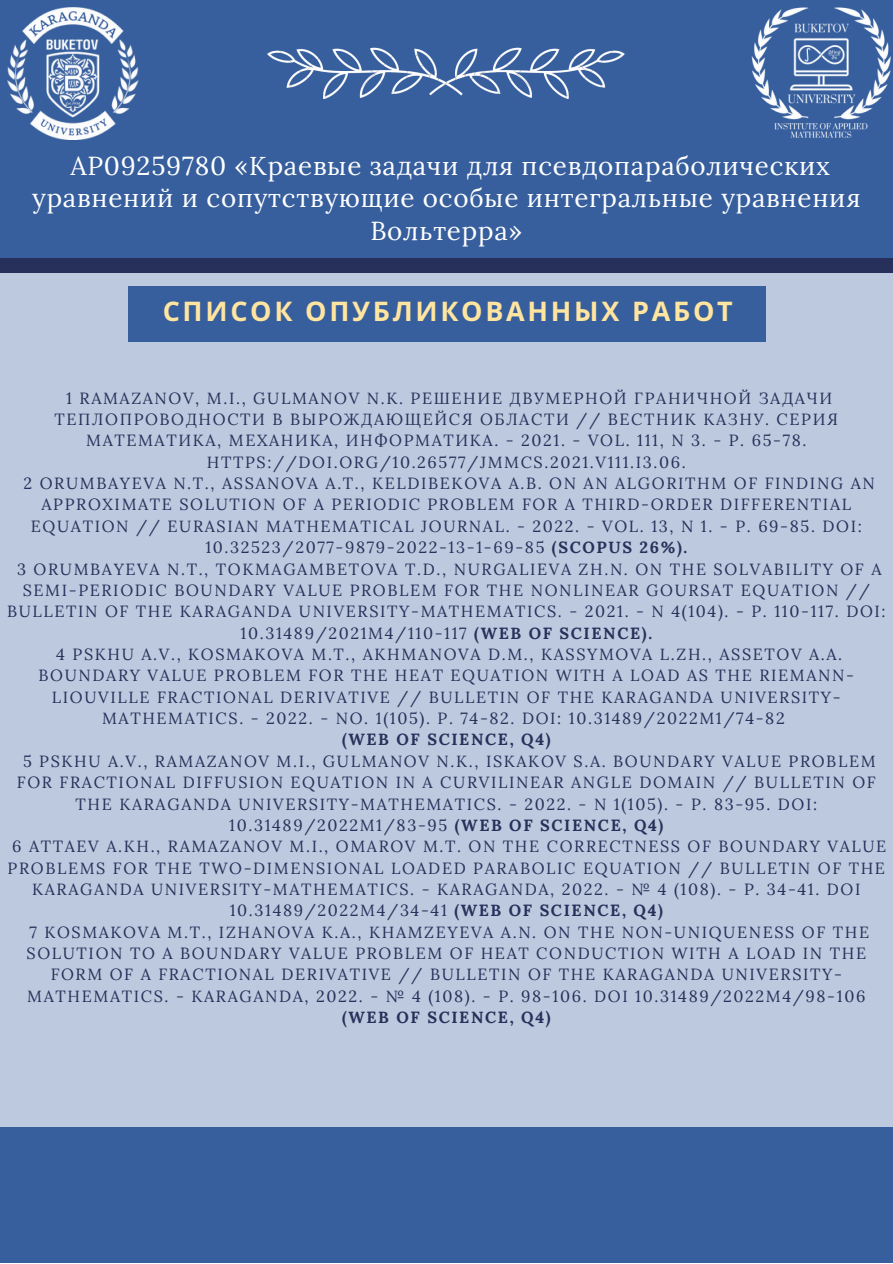
<style>
.page{position:relative;width:893px;height:1264px;background:#fff}
.page>*{position:absolute;margin:0;border:0;box-sizing:border-box;transform-origin:0 0}
.t1{font:700 27px "Noto Sans";letter-spacing:.1em;color:#ffe5a0}
.t2{font:25.95px/32.5px "Lora";letter-spacing:.03em;color:#fff;text-align:center}
.t3{font:16.2px/21.3px "Lora";letter-spacing:.1em;color:#27305a;text-align:center}
.t4{font:700 16.2px "Lora";letter-spacing:.1em;color:#27305a}
.s1{font-weight:700}
</style>
<div class="page">
<div style="left:0;top:0;width:892px;height:1262px;background:#375f9d"></div>
<div style="left:0;top:266px;width:892px;height:860px;background:#bcc9de"></div>
<div style="left:128px;top:286px;width:638px;height:56px;background:#375f9d"></div>
<div style="left:0;top:258px;width:892px;height:14px;background:#27305a"></div>
<img style="left:7px;top:8px;width:132px;height:131px">
<img style="left:751px;top:7px;width:140px;height:131px">
<img style="left:268px;top:47px;width:356px;height:52px">
<h2 class="t2" style="left:32px;top:149px;width:829px">АР09259780 «Краевые задачи для псевдопараболических уравнений и сопутствующие особые интегральные уравнения<br>Вольтерра»</h2>
<h1 class="t1" style="left:163px;top:292px;width:571px">СПИСОК ОПУБЛИКОВАННЫХ РАБОТ</h1>
<p class="t3" style="left:7px;top:387px;width:880px">1 RAMAZANOV, M.I., GULMANOV N.K. РЕШЕНИЕ ДВУМЕРНОЙ ГРАНИЧНОЙ ЗАДАЧИ ТЕПЛОПРОВОДНОСТИ В ВЫРОЖДАЮЩЕЙСЯ ОБЛАСТИ // ВЕСТНИК КАЗНУ. СЕРИЯ МАТЕМАТИКА, МЕХАНИКА, ИНФОРМАТИКА. - 2021. - VOL. 111, N 3. - P. 65-78.<br>HTTPS://DOI.ORG/10.26577/JMMCS.2021.V111.I3.06.<br>2 ORUMBAYEVA N.T., ASSANOVA A.T., KELDIBEKOVA A.B. ON AN ALGORITHM OF FINDING AN APPROXIMATE SOLUTION OF A PERIODIC PROBLEM FOR A THIRD-ORDER DIFFERENTIAL EQUATION // EURASIAN MATHEMATICAL JOURNAL. - 2022. - VOL. 13, N 1. - P. 69-85. DOI:<br>10.32523/2077-9879-2022-13-1-69-85 <span class="s1">(SCOPUS 26%).<br></span>3 ORUMBAYEVA N.T., TOKMAGAMBETOVA T.D., NURGALIEVA ZH.N. ON THE SOLVABILITY OF A SEMI-PERIODIC BOUNDARY VALUE PROBLEM FOR THE NONLINEAR GOURSAT EQUATION // BULLETIN OF THE KARAGANDA UNIVERSITY-MATHEMATICS. - 2021. - N 4(104). - P. 110-117. DOI:<br>10.31489/2021М4/110-117 <span class="s1">(WEB OF SCIENCE).<br></span>4 PSKHU A.V., KOSMAKOVA M.T., AKHMANOVA D.M., KASSYMOVA L.ZH., ASSETOV A.A.<br>BOUNDARY VALUE PROBLEM FOR THE HEAT EQUATION WITH A LOAD AS THE RIEMANN-LIOUVILLE FRACTIONAL DERIVATIVE // BULLETIN OF THE KARAGANDA UNIVERSITY-MATHEMATICS. - 2022. - NO. 1(105). P. 74-82. DOI: 10.31489/2022M1/74-82</p>
<p class="t4" style="left:342px;top:729px;width:210px">(WEB OF SCIENCE, Q4)</p>
<p class="t3" style="left:8px;top:750px;width:880px">5 PSKHU A.V., RAMAZANOV M.I., GULMANOV N.K., ISKAKOV S.A. BOUNDARY VALUE PROBLEM FOR FRACTIONAL DIFFUSION EQUATION IN A CURVILINEAR ANGLE DOMAIN // BULLETIN OF THE KARAGANDA UNIVERSITY-MATHEMATICS. - 2022. - N 1(105). - P. 83-95. DOI:<br>10.31489/2022M1/83-95 <span class="s1">(WEB OF SCIENCE, Q4)<br></span>6 ATTAEV A.KH., RAMAZANOV M.I., OMAROV M.T. ON THE CORRECTNESS OF BOUNDARY VALUE PROBLEMS FOR THE TWO-DIMENSIONAL LOADED PARABOLIC EQUATION // BULLETIN OF THE KARAGANDA UNIVERSITY-MATHEMATICS. - KARAGANDA, 2022. - № 4 (108). - P. 34-41. DOI 10.31489/2022M4/34-41 <span class="s1">(WEB OF SCIENCE, Q4)<br></span>7 KOSMAKOVA M.T., IZHANOVA K.A., KHAMZEYEVA A.N. ON THE NON-UNIQUENESS OF THE SOLUTION TO A BOUNDARY VALUE PROBLEM OF HEAT CONDUCTION WITH A LOAD IN THE FORM OF A FRACTIONAL DERIVATIVE // BULLETIN OF THE KARAGANDA UNIVERSITY-MATHEMATICS. - KARAGANDA, 2022. - № 4 (108). - P. 98-106. DOI 10.31489/2022M4/98-106</p>
<p class="t4" style="left:342px;top:1006px;width:210px">(WEB OF SCIENCE, Q4)</p>
</div>
